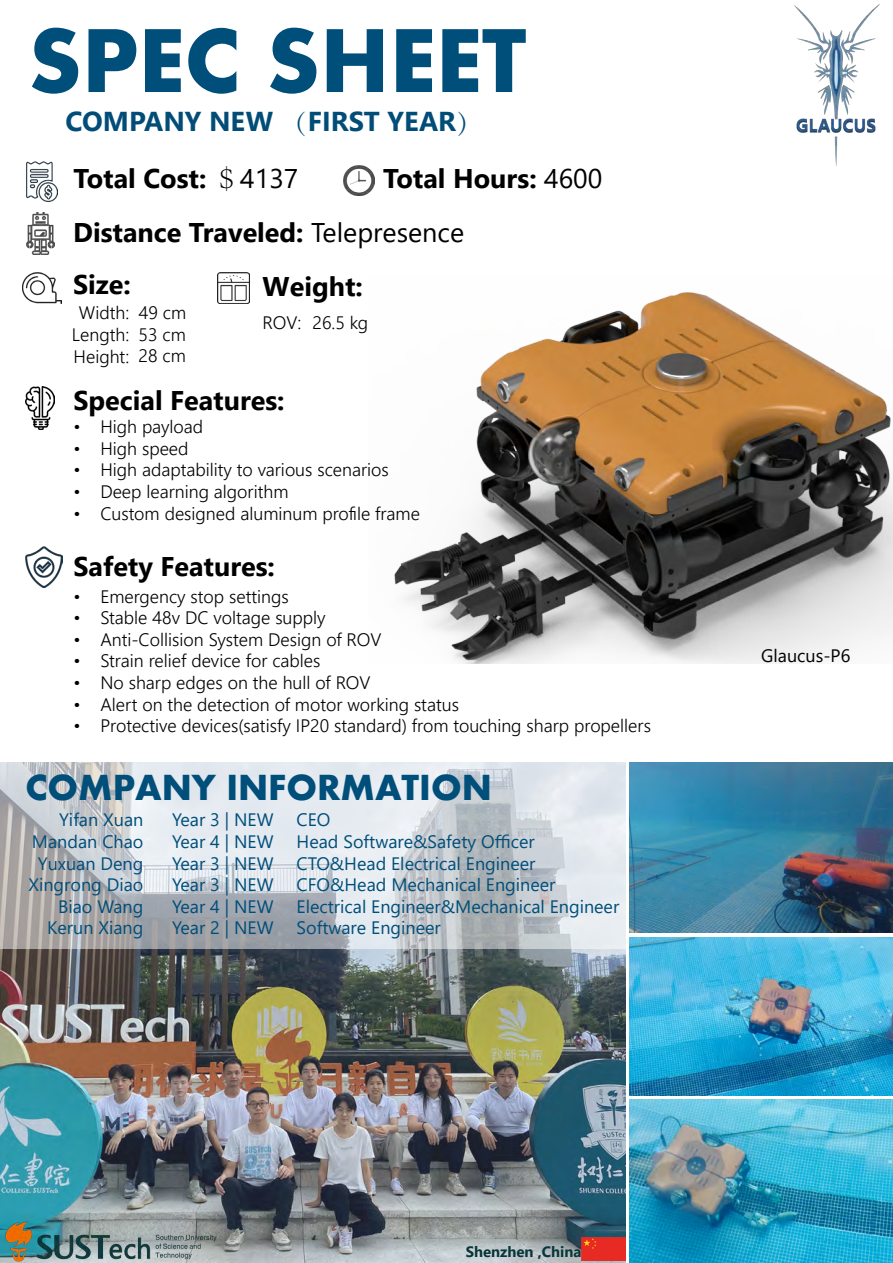
<style>
.page{position:relative;width:893px;height:1263px;background:#fff}
.page>*{position:absolute;margin:0;border:0;box-sizing:border-box;transform-origin:0 0}
.t1{font:700 94.35px "Aharoni";color:#004f7b}
.t2{font:700 37.5px "Aharoni";color:#004f7b}
.t3{font:700 27.3px "Segoe UI";color:#014d77}
.t4{font:700 27px/54.3px "Segoe UI";color:#000}
.t5{font:300 18px/21.6px "Segoe UI";color:#000;text-align:center}
.t6{font:18px/21.6px "Segoe UI";color:#004e7a}
.t7{font:18px "Segoe UI";color:#040000}
.t8{font:700 15px "Segoe UI";color:#08363a}
.s1{font-family:"Adobe Song Std";font-weight:300}
.s2{font-weight:400}
</style>
<div class="page">
<img style="left:394px;top:292px;width:499px;height:372px">
<img style="left:0;top:949px;width:625px;height:314px">
<img style="left:629px;top:763px;width:264px;height:169px">
<img style="left:629px;top:938px;width:264px;height:157px">
<img style="left:629px;top:1099px;width:264px;height:164px">
<img style="left:26px;top:387px;width:29px;height:43px">
<img style="left:23px;top:272px;width:39px;height:31px">
<img style="left:218px;top:272px;width:31px;height:31px">
<img style="left:26px;top:161px;width:32px;height:40px">
<img style="left:26px;top:546px;width:37px;height:41px">
<img style="left:344px;top:165px;width:30px;height:31px">
<img style="left:26px;top:213px;width:29px;height:41px">
<img style="left:0;top:1219px;width:219px;height:44px">
<img style="left:582px;top:1237px;width:43px;height:23px">
<img style="left:794px;top:5px;width:85px;height:161px">
<svg style="left:0;top:763px;width:625px;height:186px;background:#ccd0d5"></svg>
<h1 class="t1" style="left:28px;top:23px;width:500px">SPEC SHEET</h1>
<h3 class="t3" style="left:66px;top:95px;width:419px">COMPANY NEW <span class="s1">（</span>FIRST YEAR<span class="s1">）</span></h3>
<h3 class="t4" style="left:73px;top:149px;width:227px">Total Cost: <span class="s1">＄</span><span class="s2">4137</span></h3>
<h3 class="t4" style="left:73px;top:149px;width:531px;text-indent:310px">Total Hours: <span class="s2">4600<br></span>Distance Traveled: <span class="s2">Telepresence</span></h3>
<h3 class="t4" style="left:73px;top:255px;width:59px">Size:</h3>
<h3 class="t4" style="left:263px;top:257px;width:102px">Weight:</h3>
<p class="t5" style="left:72px;top:300px;width:59px">Width:<br>Length:<br>Height:</p>
<p class="t5" style="left:263px;top:310px;width:40px">ROV:</p>
<p class="t5" style="left:139px;top:300px;width:49px;text-align:justify">49 cm 53 cm 28 cm</p>
<p class="t5" style="left:313px;top:310px;width:57px">26.5 kg</p>
<h3 class="t4" style="left:73px;top:371px;width:213px">Special Features:</h3>
<p class="t5" style="left:73px;top:414px;width:131px">• High payload</p>
<p class="t5" style="left:73px;top:436px;width:117px">• High speed</p>
<p class="t5" style="left:73px;top:457px;width:317px">• High adaptability to various scenarios</p>
<p class="t5" style="left:73px;top:479px;width:217px">• Deep learning algorithm</p>
<p class="t5" style="left:73px;top:501px;width:348px">• Custom designed aluminum profile frame</p>
<h3 class="t4" style="left:73px;top:537px;width:203px">Safety Features:</h3>
<p class="t5" style="left:73px;top:584px;width:217px">• Emergency stop settings</p>
<p class="t5" style="left:73px;top:605px;width:254px">• Stable 48v DC voltage supply</p>
<p class="t5" style="left:73px;top:627px;width:310px">• Anti-Collision System Design of ROV</p>
<p class="t5" style="left:73px;top:648px;width:249px">• Strain relief device for cables</p>
<p class="t5" style="left:73px;top:670px;width:299px">• No sharp edges on the hull of ROV</p>
<p class="t5" style="left:73px;top:692px;width:387px">• Alert on the detection of motor working status</p>
<p class="t5" style="left:73px;top:713px;width:579px">• Protective devices(satisfy IP20 standard) from touching sharp propellers</p>
<h2 class="t2" style="left:26px;top:772px;width:468px">COMPANY INFORMATION</h2>
<p class="t6" style="left:297px;top:807px;width:324px">CEO<br>Head Software&amp;Safety Officer<br>CTO&amp;Head Electrical Engineer<br>CFO&amp;Head Mechanical Engineer<br>Electrical Engineer&amp;Mechanical Engineer<br>Software Engineer</p>
<p class="t6" style="left:172px;top:807px;width:103px;text-align:justify">Year 3 | NEW Year 4 | NEW Year 3 | NEW Year 3 | NEW Year 4 | NEW Year 2 | NEW</p>
<p class="t6" style="left:28px;top:807px;width:117px;text-align:right">Yifan Xuan<br>Mandan Chao<br>Yuxuan Deng<br>Xingrong Diao<br>Biao Wang<br>Kerun Xiang</p>
<p class="t7" style="left:761px;top:638px;width:91px">Glaucus-P6</p>
<p class="t8" style="left:466px;top:1237px;width:118px">Shenzhen ,China</p>
</div>
